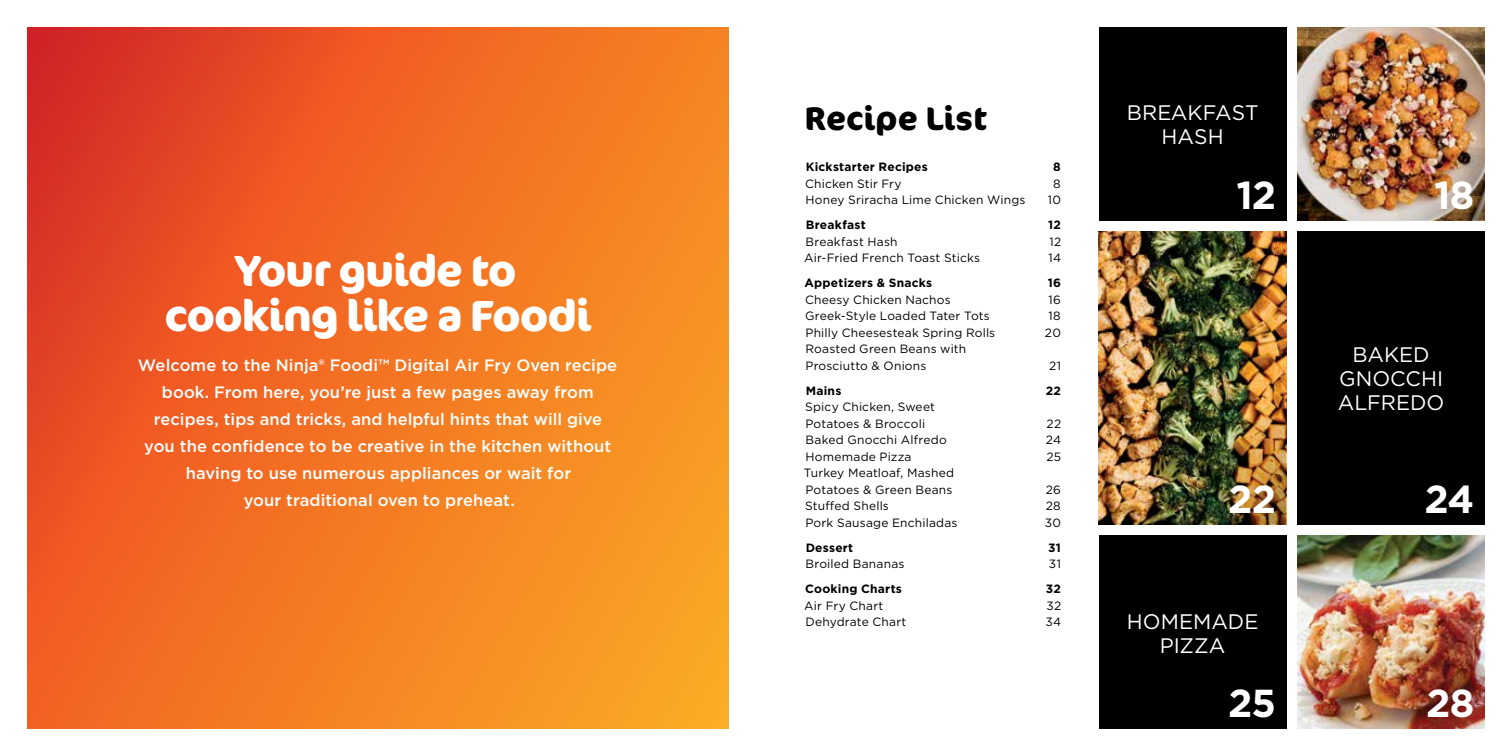
<style>
.page{position:relative;width:1512px;height:756px;background:#fff}
.page>*{position:absolute;margin:0;border:0;box-sizing:border-box;transform-origin:0 0}
.t1{font:700 43.5px/45px "Cocon Pro";letter-spacing:-.025em;color:#fff;text-align:center}
.t2{font:700 39px "Gotham";letter-spacing:-.02em;color:#fff}
.t3{font:700 32.7px "Cocon Pro";color:#000}
.t4{font:21px/24px "Gotham";color:#fff;text-align:center}
.t5{font:500 16.5px/27px "Gotham";letter-spacing:.005em;color:#fff;text-align:center}
.t6{font:12px/16.5px "Gotham";letter-spacing:.015em;color:#000}
.t7{font:700 12px "Gotham";letter-spacing:.02em;color:#000}
</style>
<div class="page">
<svg style="left:27px;top:27px;width:702px;height:702px;background:#f07023"></svg>
<div style="left:1099px;top:27px;width:188px;height:194px;background:#000"></div>
<div style="left:1297px;top:231px;width:188px;height:294px;background:#000"></div>
<div style="left:1099px;top:535px;width:188px;height:194px;background:#000"></div>
<img style="left:1297px;top:27px;width:188px;height:194px">
<img style="left:1297px;top:535px;width:188px;height:194px">
<img style="left:1099px;top:231px;width:188px;height:294px">
<img style="left:1396px;top:145px;width:89px;height:75px">
<img style="left:1157px;top:416px;width:129px;height:109px">
<h1 class="t1" style="left:165px;top:247px;width:429px">Your guide to cooking like a Foodi</h1>
<p class="t5" style="left:138px;top:351px;width:481px">Welcome to the Ninja® Foodi™ Digital Air Fry Oven recipe book. From here, you’re just a few pages away from recipes, tips and tricks, and helpful hints that will give you the confidence to be creative in the kitchen without having to use numerous appliances or wait for<br>your traditional oven to preheat.</p>
<h3 class="t3" style="left:805px;top:96px;width:184px">Recipe List</h3>
<p class="t7" style="left:806px;top:159px;width:124px">Kickstarter Recipes</p>
<p class="t7" style="left:1053px;top:159px;width:9px">8</p>
<p class="t6" style="left:805px;top:175px;width:98px">Chicken Stir Fry</p>
<p class="t6" style="left:1053px;top:175px;width:9px">8</p>
<p class="t6" style="left:806px;top:191px;width:222px">Honey Sriracha Lime Chicken Wings</p>
<p class="t6" style="left:1048px;top:191px;width:15px">10</p>
<p class="t7" style="left:806px;top:217px;width:62px">Breakfast</p>
<p class="t7" style="left:1048px;top:217px;width:14px">12</p>
<p class="t6" style="left:805px;top:233px;width:94px">Breakfast Hash</p>
<p class="t6" style="left:1050px;top:233px;width:13px">12</p>
<p class="t6" style="left:804px;top:249px;width:177px">Air-Fried French Toast Sticks</p>
<p class="t6" style="left:1049px;top:249px;width:14px">14</p>
<p class="t7" style="left:804px;top:275px;width:129px">Appetizers &amp; Snacks</p>
<p class="t7" style="left:1048px;top:275px;width:15px">16</p>
<p class="t6" style="left:805px;top:291px;width:147px">Cheesy Chicken Nachos</p>
<p class="t6" style="left:1049px;top:291px;width:14px">16</p>
<p class="t6" style="left:805px;top:307px;width:186px">Greek-Style Loaded Tater Tots</p>
<p class="t6" style="left:1049px;top:307px;width:14px">18</p>
<p class="t6" style="left:806px;top:324px;width:191px">Philly Cheesesteak Spring Rolls</p>
<p class="t6" style="left:1045px;top:324px;width:17px">20</p>
<p class="t6" style="left:806px;top:340px;width:162px">Roasted Green Beans with<br>Prosciutto &amp; Onions</p>
<p class="t6" style="left:1049px;top:357px;width:13px">21</p>
<p class="t7" style="left:806px;top:382px;width:37px">Mains</p>
<p class="t7" style="left:1046px;top:382px;width:17px">22</p>
<p class="t6" style="left:805px;top:398px;width:131px">Spicy Chicken, Sweet<br>Potatoes &amp; Broccoli</p>
<p class="t6" style="left:1046px;top:415px;width:16px">22</p>
<p class="t6" style="left:806px;top:431px;width:143px">Baked Gnocchi Alfredo</p>
<p class="t6" style="left:1046px;top:431px;width:17px">24</p>
<p class="t6" style="left:806px;top:448px;width:108px">Homemade Pizza</p>
<p class="t6" style="left:1046px;top:448px;width:16px">25</p>
<p class="t6" style="left:804px;top:464px;width:152px">Turkey Meatloaf, Mashed<br>Potatoes &amp; Green Beans</p>
<p class="t6" style="left:1046px;top:481px;width:17px">26</p>
<p class="t6" style="left:805px;top:497px;width:85px">Stuffed Shells</p>
<p class="t6" style="left:1046px;top:497px;width:16px">28</p>
<p class="t6" style="left:806px;top:514px;width:153px">Pork Sausage Enchiladas</p>
<p class="t6" style="left:1045px;top:514px;width:18px">30</p>
<p class="t7" style="left:806px;top:540px;width:49px">Dessert</p>
<p class="t7" style="left:1048px;top:540px;width:14px">31</p>
<p class="t6" style="left:806px;top:555px;width:101px">Broiled Bananas</p>
<p class="t6" style="left:1049px;top:555px;width:14px">31</p>
<p class="t7" style="left:805px;top:581px;width:98px">Cooking Charts</p>
<p class="t7" style="left:1046px;top:581px;width:17px">32</p>
<p class="t6" style="left:804px;top:597px;width:81px">Air Fry Chart</p>
<p class="t6" style="left:1047px;top:597px;width:16px">32</p>
<p class="t6" style="left:806px;top:613px;width:102px">Dehydrate Chart</p>
<p class="t6" style="left:1045px;top:613px;width:17px">34</p>
<h3 class="t4" style="left:1127px;top:100px;width:133px">BREAKFAST<br>HASH</h3>
<h2 class="t2" style="left:1236px;top:169px;width:41px">12</h2>
<h2 class="t2" style="left:1228px;top:473px;width:49px">22</h2>
<h3 class="t4" style="left:1127px;top:609px;width:133px">HOMEMADE<br>PIZZA</h3>
<h2 class="t2" style="left:1434px;top:169px;width:42px">18</h2>
<h3 class="t4" style="left:1338px;top:343px;width:108px">BAKED<br>GNOCCHI<br>ALFREDO</h3>
<h2 class="t2" style="left:1425px;top:473px;width:51px">24</h2>
<h2 class="t2" style="left:1228px;top:677px;width:50px">25</h2>
<h2 class="t2" style="left:1426px;top:677px;width:50px">28</h2>
</div>
